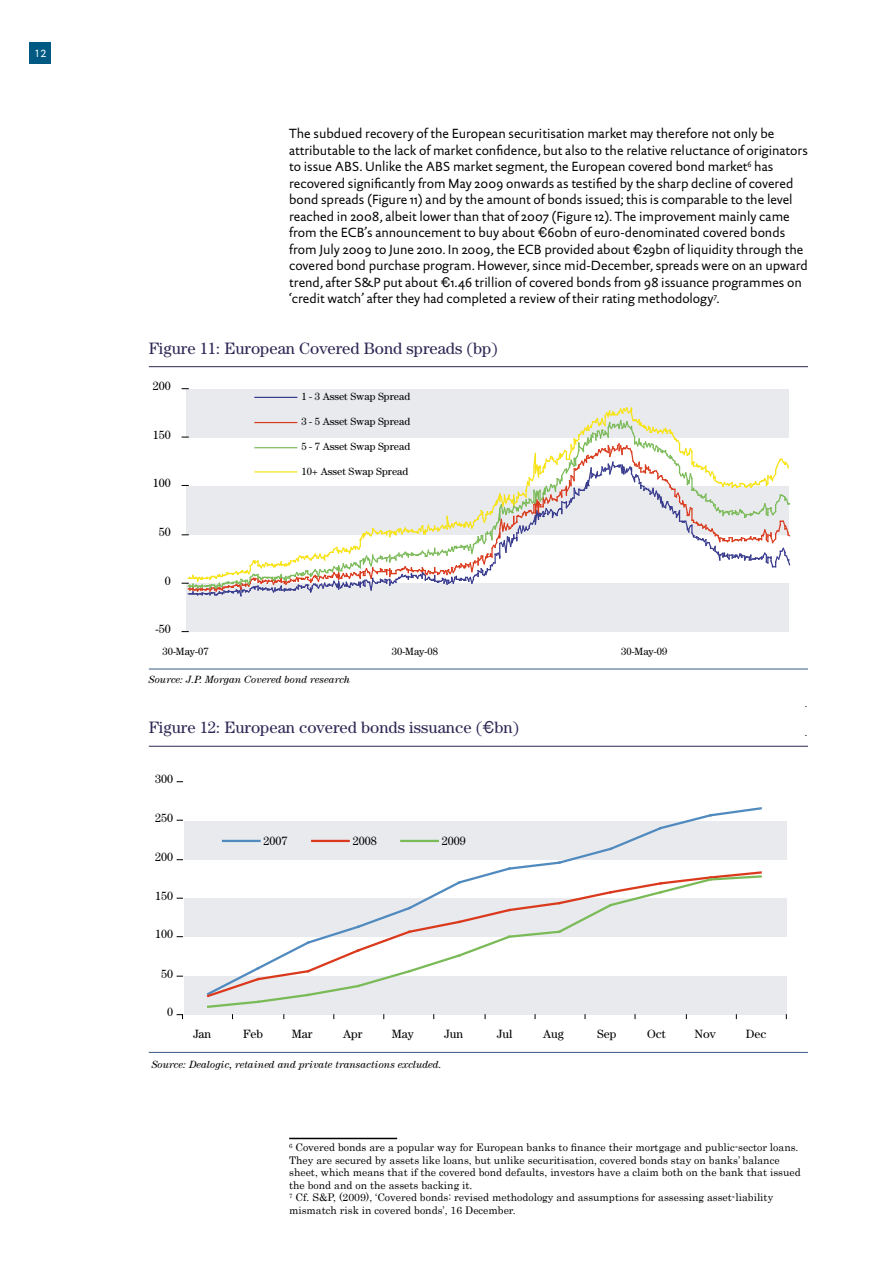
<style>
.page{position:relative;width:893px;height:1263px;background:#fff}
.page>*{position:absolute;margin:0;border:0;box-sizing:border-box;transform-origin:0 0}
.t1{font:16.5px "Century";color:#2e2754}
.t2{font:13.5px/16.5px "DTL Documenta Sans ST";color:#000}
.t3{font:12px "Century";color:#000}
.t4{font:10.5px/12.6px "Century";color:#000}
.t5{font:10.5px "Century";color:#000}
.t6{font:italic 10.5px "Century";color:#000}
.t7{font:10.5px "DTL Documenta Sans T";color:#fff}
.s1{font-family:"Helvetica"}
</style>
<div class="page">
<div style="left:30px;top:43px;width:21px;height:21px;background:#005983"></div>
<hr style="left:289px;top:1138px;width:108px;height:1px;background:#000">
<div style="left:186px;top:583px;width:602px;height:49px;background:#e8eaee"></div>
<div style="left:186px;top:389px;width:602px;height:48px;background:#e8eaee"></div>
<hr style="left:255px;top:397px;width:42px;height:1px;background:#383a8e">
<svg style="left:182px;top:406px;width:609px;height:191px"></svg>
<hr style="left:149px;top:669px;width:659px;height:1px;background:#3a5880">
<hr style="left:149px;top:366px;width:659px;height:1px;background:#2e2754">
<div style="left:184px;top:976px;width:602px;height:39px;background:#e8eaee"></div>
<div style="left:184px;top:898px;width:602px;height:39px;background:#e8eaee"></div>
<div style="left:184px;top:821px;width:602px;height:38px;background:#e8eaee"></div>
<svg style="left:177px;top:1014px;width:6px;height:4px"></svg>
<svg style="left:205px;top:807px;width:558px;height:201px"></svg>
<hr style="left:223px;top:840px;width:36px;height:2px;background:#508abe">
<hr style="left:312px;top:840px;width:37px;height:2px;background:#da391c">
<hr style="left:401px;top:840px;width:37px;height:2px;background:#7aba57">
<hr style="left:149px;top:746px;width:659px;height:1px;background:#2e2754">
<hr style="left:149px;top:1052px;width:659px;height:1px;background:#3a5880">
<p class="t7" style="left:34px;top:47px;width:14px">12</p>
<p class="t2" style="left:289px;top:125px;width:520px">The subdued recovery of the European securitisation market may therefore not only be attributable to the lack of market confidence, but also to the relative reluctance of originators to issue ABS. Unlike the ABS market segment, the European covered bond market<sup>6</sup> has recovered significantly from May 2009 onwards as testified by the sharp decline of covered bond spreads (Figure 11) and by the amount of bonds issued; this is comparable to the level reached in 2008, albeit lower than that of 2007 (Figure 12). The improvement mainly came from the ECB’s announcement to buy about <span class="s1">€</span>60bn of euro-denominated covered bonds from July 2009 to June 2010. In 2009, the ECB provided about <span class="s1">€</span>29bn of liquidity through the covered bond purchase program. However, since mid-December, spreads were on an upward trend, after S&amp;P put about <span class="s1">€</span>1.46 trillion of covered bonds from 98 issuance programmes on ‘credit watch’ after they had completed a review of their rating methodology<sup>7</sup>.</p>
<p class="t1" style="left:149px;top:338px;width:350px">Figure 11: European Covered Bond spreads (bp)</p>
<p class="t3" style="left:153px;top:379px;width:19px">200</p>
<p class="t3" style="left:153px;top:428px;width:19px">150</p>
<p class="t3" style="left:153px;top:476px;width:19px">100</p>
<p class="t3" style="left:159px;top:525px;width:13px">50</p>
<p class="t3" style="left:165px;top:574px;width:7px">0</p>
<p class="t3" style="left:156px;top:622px;width:17px">-50</p>
<p class="t5" style="left:301px;top:390px;width:110px">1 - 3 Asset Swap Spread</p>
<p class="t5" style="left:301px;top:416px;width:110px">3 - 5 Asset Swap Spread</p>
<p class="t5" style="left:301px;top:441px;width:110px">5 - 7 Asset Swap Spread</p>
<p class="t5" style="left:301px;top:465px;width:108px">10+ Asset Swap Spread</p>
<p class="t5" style="left:162px;top:646px;width:48px">30-May-07</p>
<p class="t5" style="left:392px;top:646px;width:48px">30-May-08</p>
<p class="t5" style="left:621px;top:646px;width:48px">30-May-09</p>
<p class="t6" style="left:149px;top:674px;width:203px">Source: J.P. Morgan Covered bond research</p>
<p class="t1" style="left:149px;top:718px;width:372px">Figure 12: European covered bonds issuance (<span class="s1">€</span>bn)</p>
<p class="t3" style="left:155px;top:772px;width:19px">300</p>
<p class="t3" style="left:155px;top:811px;width:19px">250</p>
<p class="t3" style="left:155px;top:850px;width:19px">200</p>
<p class="t3" style="left:155px;top:889px;width:19px">150</p>
<p class="t3" style="left:155px;top:927px;width:19px">100</p>
<p class="t3" style="left:161px;top:967px;width:13px">50</p>
<p class="t3" style="left:167px;top:1005px;width:7px">0</p>
<p class="t3" style="left:264px;top:833px;width:25px">2007</p>
<p class="t3" style="left:353px;top:833px;width:25px">2008</p>
<p class="t3" style="left:442px;top:833px;width:25px">2009</p>
<p class="t3" style="left:193px;top:1027px;width:19px">Jan</p>
<p class="t3" style="left:243px;top:1027px;width:22px">Feb</p>
<p class="t3" style="left:292px;top:1027px;width:22px">Mar</p>
<p class="t3" style="left:343px;top:1027px;width:21px">Apr</p>
<p class="t3" style="left:392px;top:1027px;width:23px">May</p>
<p class="t3" style="left:445px;top:1027px;width:20px">Jun</p>
<p class="t3" style="left:497px;top:1027px;width:17px">Jul</p>
<p class="t3" style="left:543px;top:1027px;width:22px">Aug</p>
<p class="t3" style="left:597px;top:1027px;width:21px">Sep</p>
<p class="t3" style="left:647px;top:1027px;width:20px">Oct</p>
<p class="t3" style="left:694px;top:1027px;width:23px">Nov</p>
<p class="t3" style="left:746px;top:1027px;width:22px">Dec</p>
<p class="t6" style="left:152px;top:1058px;width:291px">Source: Dealogic, retained and private transactions excluded.</p>
<p class="t6" style="left:805px;top:697px;width:4px">.</p>
<p class="t6" style="left:805px;top:727px;width:4px">.</p>
<p class="t4" style="left:289px;top:1140px;width:513px"><sup>6</sup> Covered bonds are a popular way for European banks to finance their mortgage and public-sector loans.<br>They are secured by assets like loans, but unlike securitisation, covered bonds stay on banks’ balance sheet, which means that if the covered bond defaults, investors have a claim both on the bank that issued the bond and on the assets backing it.<br><sup>7</sup> Cf. S&amp;P, (2009), ‘Covered bonds: revised methodology and assumptions for assessing asset-liability mismatch risk in covered bonds’, 16 December.</p>
</div>
